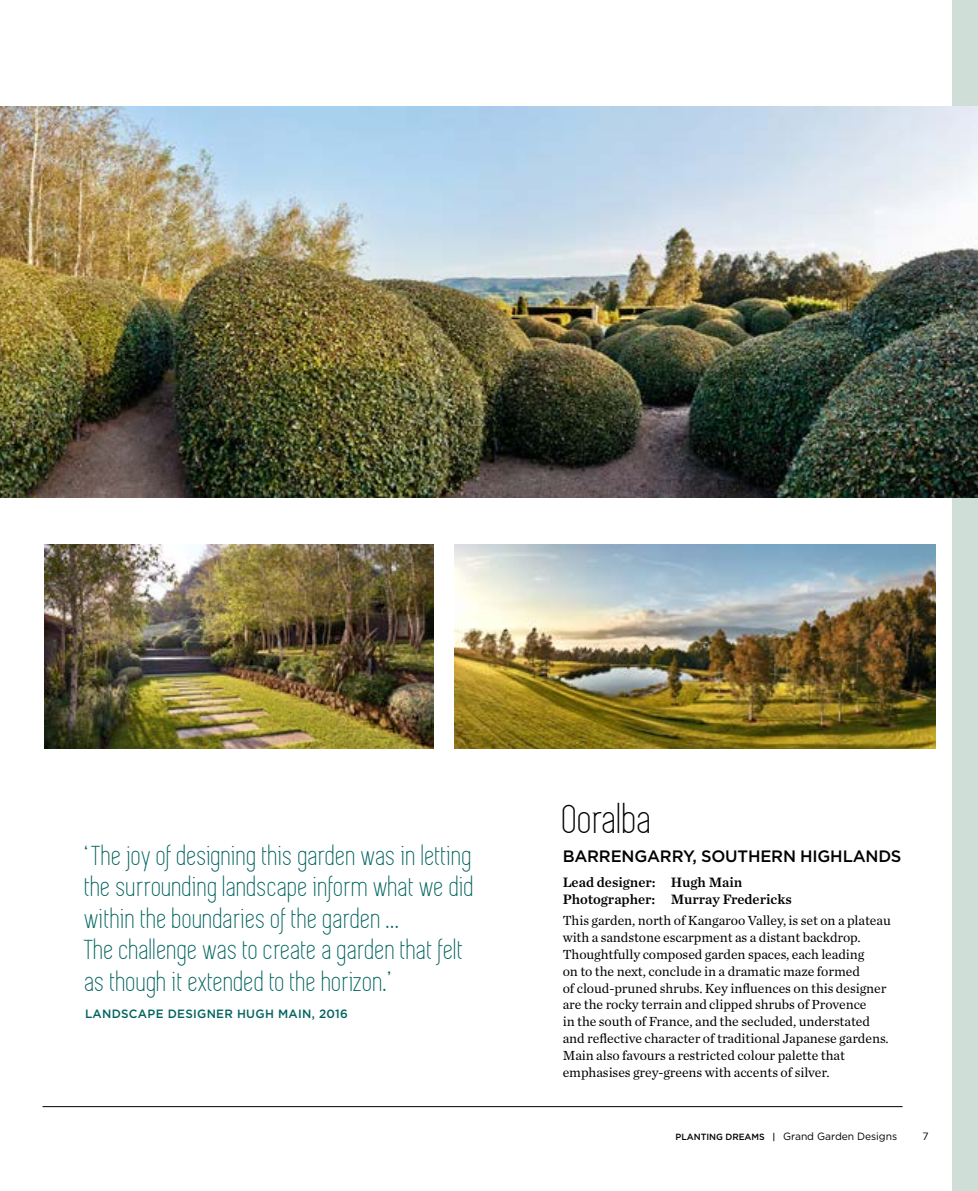
<style>
.page{position:relative;width:978px;height:1191px;background:#fff}
.page>*{position:absolute;margin:0;border:0;box-sizing:border-box;transform-origin:0 0}
.t1{font:42px "Simplifica";letter-spacing:.015em;color:#000}
.t2{font:28.5px/31.5px "Simplifica";letter-spacing:.02em;color:#00635f}
.t3{font:500 16.5px "Gotham";letter-spacing:-.01em;color:#000}
.t4{font:14.25px/17.1px "Chronicle Text G1 Semi";color:#000}
.t5{font:13.8px/16.8px "Chronicle Text G1";letter-spacing:-.005em;color:#000}
.t6{font:500 12px "Gotham";letter-spacing:.025em;color:#00635f}
.t7{font:10.5px "Gotham";letter-spacing:-.005em;color:#000}
.t8{font:10.5px "Gotham";color:#000}
.s1{font-weight:500;font-size:9px}
</style>
<div class="page">
<div style="left:952px;top:0;width:26px;height:1191px;background:#cfded6"></div>
<hr style="left:43px;top:1106px;width:860px;height:1px;background:#000">
<img style="left:0;top:106px;width:978px;height:391px">
<img style="left:455px;top:544px;width:480px;height:204px">
<img style="left:44px;top:544px;width:389px;height:204px">
<h2 class="t2" style="left:85px;top:840px;width:390px">‘ The joy of designing this garden was in letting the surrounding landscape inform what we did within the boundaries of the garden ...<br>The challenge was to create a garden that felt as though it extended to the horizon.’</h2>
<p class="t6" style="left:85px;top:1005px;width:264px">LANDSCAPE DESIGNER HUGH MAIN, 2016</p>
<p class="t1" style="left:563px;top:797px;width:91px">Ooralba</p>
<p class="t3" style="left:563px;top:845px;width:340px">BARRENGARRY, SOUTHERN HIGHLANDS</p>
<p class="t4" style="left:563px;top:873px;width:231px">Lead designer: Hugh Main<br>Photographer: Murray Fredericks</p>
<p class="t5" style="left:563px;top:911px;width:330px">This garden, north of Kangaroo Valley, is set on a plateau with a sandstone escarpment as a distant backdrop.<br>Thoughtfully composed garden spaces, each leading<br>on to the next, conclude in a dramatic maze formed<br>of cloud-pruned shrubs. Key influences on this designer are the rocky terrain and clipped shrubs of Provence<br>in the south of France, and the secluded, understated and reflective character of traditional Japanese gardens.<br>Main also favours a restricted colour palette that emphasises grey-greens with accents of silver.</p>
<p class="t7" style="left:676px;top:1129px;width:223px"><span class="s1">PLANTING DREAMS |</span> Grand Garden Designs</p>
<p class="t8" style="left:923px;top:1130px;width:8px">7</p>
</div>
